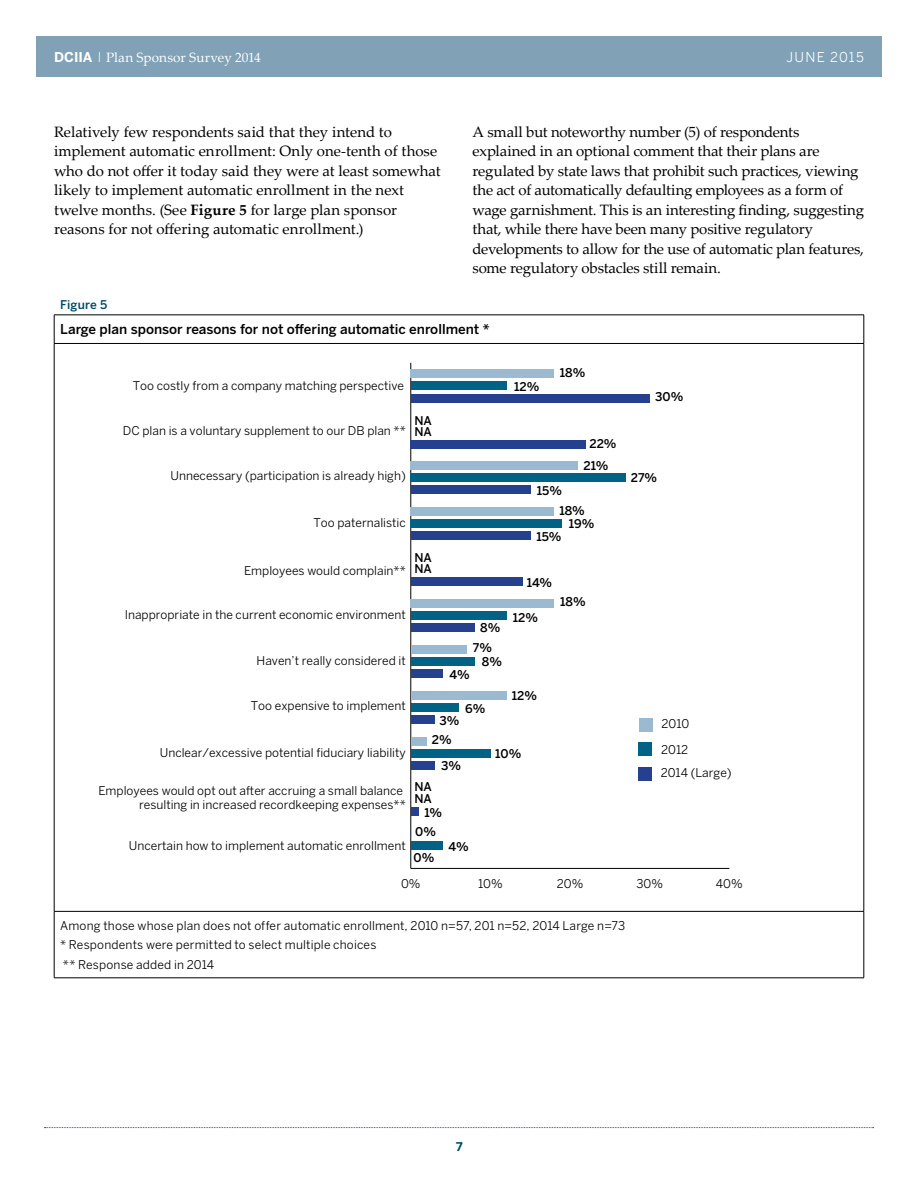
<style>
.page{position:relative;width:918px;height:1188px;background:#fff}
.page>*{position:absolute;margin:0;border:0;box-sizing:border-box;transform-origin:0 0}
.t1{font:15px/19.5px "Palatino Linotype";letter-spacing:-.01em;color:#000}
.t2{font:500 13.5px "Benton Sans";color:#000}
.t3{font:13.5px "Palatino Linotype";letter-spacing:.005em;color:#fff}
.t4{font:13.5px "Benton Sans";letter-spacing:.09em;color:#fff}
.t5{font:12px/19.5px "Benton Sans";color:#000;text-align:right}
.t6{font:500 12px/11.7px "Benton Sans";color:#000}
.t7{font:500 12px "Benton Sans";color:#004a64}
.t8{font:700 12px "Benton Sans";color:#004a64}
.s1{font-family:"Benton Sans";font-weight:700}
.s2{font-weight:700}
</style>
<div class="page">
<svg style="left:44px;top:1127px;width:830px;height:1px"></svg>
<div style="left:36px;top:36px;width:846px;height:40px;background:#80a1b6"></div>
<hr style="left:54px;top:315px;width:810px;height:1px;background:#000">
<svg style="left:54px;top:315px;width:1px;height:28px"></svg>
<svg style="left:864px;top:315px;width:1px;height:28px"></svg>
<hr style="left:54px;top:344px;width:1px;height:567px;background:#000">
<hr style="left:864px;top:344px;width:1px;height:567px;background:#000">
<hr style="left:54px;top:912px;width:1px;height:66px;background:#000">
<hr style="left:864px;top:912px;width:1px;height:66px;background:#000">
<hr style="left:54px;top:978px;width:810px;height:1px;background:#000">
<hr style="left:54px;top:343px;width:810px;height:1px;background:#000">
<hr style="left:54px;top:911px;width:810px;height:1px;background:#000">
<hr style="left:411px;top:868px;width:318px;height:1px;background:#000">
<hr style="left:410px;top:363px;width:1px;height:505px;background:#000">
<div style="left:638px;top:767px;width:14px;height:14px;background:#25408f"></div>
<div style="left:411px;top:394px;width:239px;height:8px;background:#25408f"></div>
<div style="left:411px;top:440px;width:175px;height:8px;background:#25408f"></div>
<div style="left:411px;top:486px;width:119px;height:8px;background:#25408f"></div>
<div style="left:411px;top:532px;width:119px;height:8px;background:#25408f"></div>
<div style="left:411px;top:578px;width:111px;height:8px;background:#25408f"></div>
<div style="left:411px;top:624px;width:63px;height:8px;background:#25408f"></div>
<div style="left:411px;top:670px;width:32px;height:8px;background:#25408f"></div>
<div style="left:411px;top:716px;width:24px;height:8px;background:#25408f"></div>
<div style="left:411px;top:761px;width:24px;height:9px;background:#25408f"></div>
<div style="left:411px;top:807px;width:8px;height:9px;background:#25408f"></div>
<div style="left:639px;top:743px;width:13px;height:13px;background:#006385"></div>
<div style="left:411px;top:382px;width:95px;height:8px;background:#006385"></div>
<div style="left:411px;top:473px;width:215px;height:9px;background:#006385"></div>
<div style="left:411px;top:519px;width:151px;height:9px;background:#006385"></div>
<div style="left:411px;top:611px;width:95px;height:9px;background:#006385"></div>
<div style="left:411px;top:657px;width:63px;height:9px;background:#006385"></div>
<div style="left:411px;top:703px;width:48px;height:9px;background:#006385"></div>
<div style="left:411px;top:749px;width:79px;height:9px;background:#006385"></div>
<div style="left:411px;top:841px;width:32px;height:9px;background:#006385"></div>
<div style="left:640px;top:718px;width:13px;height:14px;background:#9bb9d0"></div>
<div style="left:411px;top:369px;width:143px;height:9px;background:#9bb9d0"></div>
<div style="left:411px;top:461px;width:167px;height:9px;background:#9bb9d0"></div>
<div style="left:411px;top:507px;width:143px;height:9px;background:#9bb9d0"></div>
<div style="left:411px;top:599px;width:143px;height:9px;background:#9bb9d0"></div>
<div style="left:411px;top:645px;width:56px;height:9px;background:#9bb9d0"></div>
<div style="left:411px;top:691px;width:95px;height:9px;background:#9bb9d0"></div>
<div style="left:411px;top:737px;width:16px;height:9px;background:#9bb9d0"></div>
<p class="t3" style="left:54px;top:48px;width:208px"><span class="s1">DCIIA</span> | Plan Sponsor Survey 2014</p>
<p class="t4" style="left:787px;top:48px;width:79px">JUNE 2015</p>
<p class="t1" style="left:54px;top:122px;width:388px">Relatively few respondents said that they intend to implement automatic enrollment: Only one-tenth of those who do not offer it today said they were at least somewhat likely to implement automatic enrollment in the next twelve months. (See <span class="s2">Figure 5</span> for large plan sponsor reasons for not offering automatic enrollment.)</p>
<p class="t1" style="left:472px;top:122px;width:393px">A small but noteworthy number (5) of respondents explained in an optional comment that their plans are regulated by state laws that prohibit such practices, viewing the act of automatically defaulting employees as a form of wage garnishment. This is an interesting finding, suggesting that, while there have been many positive regulatory developments to allow for the use of automatic plan features, some regulatory obstacles still remain.</p>
<p class="t7" style="left:60px;top:296px;width:49px">Figure 5</p>
<p class="t2" style="left:60px;top:320px;width:431px">Large plan sponsor reasons for not offering automatic enrollment *</p>
<p class="t5" style="left:133px;top:375px;width:273px">Too costly from a company matching perspective</p>
<p class="t5" style="left:123px;top:420px;width:284px">DC plan is a voluntary supplement to our DB plan **</p>
<p class="t6" style="left:414px;top:414px;width:19px">NA<br>NA</p>
<p class="t5" style="left:171px;top:466px;width:237px">Unnecessary (participation is already high)</p>
<p class="t5" style="left:313px;top:513px;width:94px">Too paternalistic</p>
<p class="t5" style="left:244px;top:561px;width:163px">Employees would complain**</p>
<p class="t6" style="left:414px;top:551px;width:19px">NA<br>NA</p>
<p class="t5" style="left:125px;top:604px;width:283px">Inappropriate in the current economic environment</p>
<p class="t5" style="left:257px;top:650px;width:151px">Haven’t really considered it</p>
<p class="t6" style="left:514px;top:380px;width:27px">12%</p>
<p class="t6" style="left:560px;top:367px;width:27px">18%</p>
<p class="t6" style="left:480px;top:622px;width:22px">8%</p>
<p class="t6" style="left:482px;top:656px;width:22px">8%</p>
<p class="t6" style="left:473px;top:641px;width:21px">7%</p>
<p class="t6" style="left:583px;top:432px;width:35px;line-height:21.5px;text-indent:6px">22%<br>21%</p>
<p class="t6" style="left:559px;top:480px;width:27px;line-height:20px;text-indent:-23px">15%<br>18%</p>
<p class="t6" style="left:569px;top:517px;width:27px">19%</p>
<p class="t6" style="left:536px;top:530px;width:27px">15%</p>
<p class="t6" style="left:527px;top:576px;width:27px">14%</p>
<p class="t6" style="left:560px;top:595px;width:27px">18%</p>
<p class="t6" style="left:513px;top:611px;width:27px">12%</p>
<p class="t5" style="left:251px;top:695px;width:156px">Too expensive to implement</p>
<p class="t5" style="left:160px;top:742px;width:247px">Unclear/excessive potential fiduciary liability</p>
<p class="t5" style="left:98px;top:783px;width:309px;line-height:13.5px">Employees would opt out after accruing a small balance resulting in increased recordkeeping expenses**</p>
<p class="t6" style="left:449px;top:668px;width:22px">4%</p>
<p class="t6" style="left:439px;top:714px;width:21px">3%</p>
<p class="t6" style="left:441px;top:759px;width:21px">3%</p>
<p class="t6" style="left:424px;top:806px;width:19px">1%</p>
<p class="t6" style="left:465px;top:703px;width:22px">6%</p>
<p class="t6" style="left:432px;top:733px;width:21px">2%</p>
<p class="t6" style="left:414px;top:780px;width:19px">NA<br>NA</p>
<p class="t6" style="left:415px;top:825px;width:22px">0%</p>
<p class="t6" style="left:512px;top:689px;width:27px">12%</p>
<p class="t6" style="left:495px;top:748px;width:28px">10%</p>
<p class="t5" style="left:129px;top:835px;width:278px">Uncertain how to implement automatic enrollment</p>
<p class="t6" style="left:414px;top:851px;width:22px">0%</p>
<p class="t6" style="left:449px;top:840px;width:22px">4%</p>
<p class="t6" style="left:655px;top:391px;width:30px">30%</p>
<p class="t6" style="left:631px;top:471px;width:28px">27%</p>
<p class="t5" style="left:662px;top:714px;width:29px">2010</p>
<p class="t5" style="left:661px;top:739px;width:29px">2012</p>
<p class="t5" style="left:661px;top:762px;width:72px">2014 (Large)</p>
<p class="t5" style="left:401px;top:873px;width:21px">0%</p>
<p class="t5" style="left:478px;top:873px;width:26px">10%</p>
<p class="t5" style="left:557px;top:873px;width:28px">20%</p>
<p class="t5" style="left:636px;top:873px;width:28px">30%</p>
<p class="t5" style="left:716px;top:873px;width:28px">40%</p>
<p class="t5" style="left:60px;top:915px;width:567px;text-align:left">Among those whose plan does not offer automatic enrollment, 2010 n=57, 201 n=52, 2014 Large n=73 * Respondents were permitted to select multiple choices<br>** Response added in 2014</p>
<p class="t8" style="left:456px;top:1138px;width:8px">7</p>
</div>
